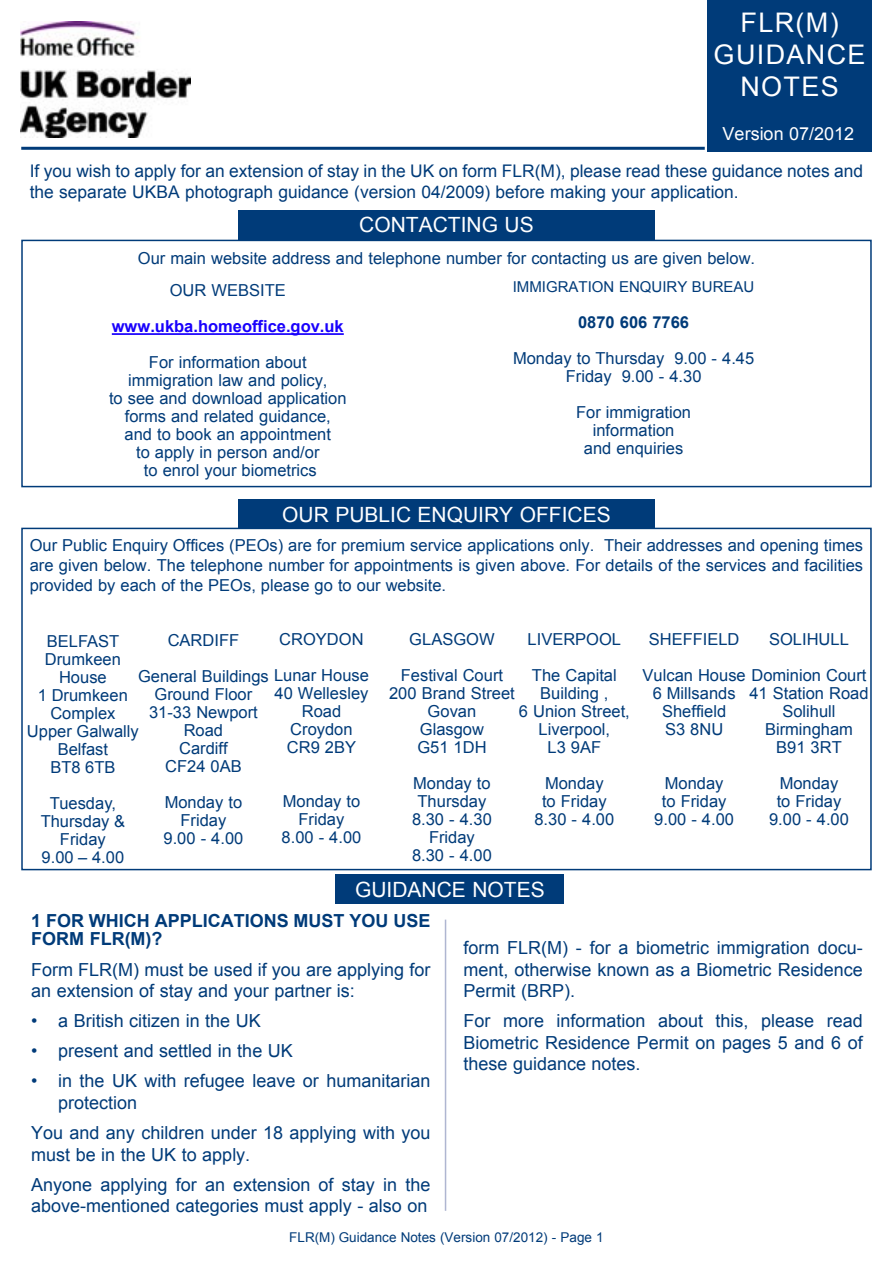
<style>
.page{position:relative;width:893px;height:1263px;background:#fff}
.page>*{position:absolute;margin:0;border:0;box-sizing:border-box;transform-origin:0 0}
.t1{font:27px/32.4px "Arial";letter-spacing:.05em;color:#fff;text-align:center}
.t2{font:21px "Arial";color:#fff}
.t3{font:18px/21.6px "Arial";color:#003b79}
.t4{font:700 18px/18px "Arial";color:#003b79}
.t5{font:18px "Arial";color:#fff}
.t6{font:17.4px/20.9px "Arial";color:#003b79}
.t7{font:16.5px/18px "Arial";color:#003b79;text-align:center}
.t8{font:700 16.5px "Arial";color:#1900fc}
.t9{font:700 16.5px "Arial";color:#003b79}
.t10{font:15px "Arial";color:#003b79}
.t11{font:13.5px "Arial";color:#003b79}
</style>
<div class="page">
<div style="left:336px;top:874px;width:228px;height:30px;background:#003b79"></div>
<hr style="left:445px;top:920px;width:1px;height:291px;background:#afb6d1">
<div style="left:708px;top:0;width:164px;height:151px;background:#003b79"></div>
<hr style="left:21px;top:147px;width:684px;height:3px;background:#003b79">
<div style="left:21px;top:240px;width:851px;height:247px;border:2px solid #003b79"></div>
<div style="left:238px;top:210px;width:417px;height:29px;background:#003b79"></div>
<hr style="left:112px;top:333px;width:232px;height:2px;background:#1900fc">
<div style="left:21px;top:528px;width:851px;height:342px;border:2px solid #003b79"></div>
<div style="left:238px;top:499px;width:417px;height:30px;background:#003b79"></div>
<img style="left:21px;top:21px;width:169px;height:116px">
<h1 class="t1" style="left:714px;top:6px;width:153px">FLR(M)<br>GUIDANCE<br>NOTES</h1>
<p class="t5" style="left:723px;top:121px;width:133px">Version 07/2012</p>
<p class="t6" style="left:30px;top:161px;width:835px">If you wish to apply for an extension of stay in the UK on form FLR(M), please read these guidance notes and the separate UKBA photograph guidance (version 04/2009) before making your application.</p>
<p class="t2" style="left:359px;top:211px;width:176px">CONTACTING US</p>
<p class="t7" style="left:138px;top:250px;width:619px">Our main website address and telephone number for contacting us are given below.</p>
<p class="t7" style="left:170px;top:282px;width:117px">OUR WEBSITE</p>
<p class="t8" style="left:112px;top:316px;width:233px">www.ukba.homeoffice.gov.uk</p>
<p class="t7" style="left:109px;top:354px;width:239px">For information about immigration law and policy,<br>to see and download application forms and related guidance,<br>and to book an appointment<br>to apply in person and/or<br>to enrol your biometrics</p>
<p class="t10" style="left:513px;top:277px;width:243px">IMMIGRATION ENQUIRY BUREAU</p>
<p class="t9" style="left:578px;top:311px;width:113px">0870 606 7766</p>
<p class="t7" style="left:513px;top:349px;width:243px">Monday to Thursday 9.00 - 4.45<br>Friday 9.00 - 4.30</p>
<p class="t7" style="left:576px;top:403px;width:117px">For immigration information<br>and enquiries</p>
<p class="t2" style="left:282px;top:501px;width:17px">our</p>
<p class="t2" style="left:335px;top:501px;width:14px">public</p>
<p class="t2" style="left:418px;top:501px;width:15px">enquiry</p>
<p class="t2" style="left:520px;top:501px;width:14px">offices</p>
<p class="t7" style="left:30px;top:536px;width:835px;line-height:19.8px;text-align:justify">Our Public Enquiry Offices (PEOs) are for premium service applications only. Their addresses and opening times are given below. The telephone number for appointments is given above. For details of the services and facilities provided by each of the PEOs, please go to our website.</p>
<p class="t7" style="left:649px;top:631px;width:92px">SHEFFIELD</p>
<p class="t7" style="left:401px;top:621px;width:104px;line-height:36px">GLASGOW<br>Festival Court</p>
<p class="t7" style="left:389px;top:684px;width:127px">200 Brand Street<br>Govan<br>Glasgow<br>G51 1DH</p>
<p class="t7" style="left:412px;top:774px;width:81px">Monday to<br>Thursday<br>8.30 - 4.30<br>Friday<br>8.30 - 4.00</p>
<p class="t7" style="left:279px;top:631px;width:86px">CROYDON</p>
<p class="t7" style="left:138px;top:668px;width:232px">General Buildings Lunar House</p>
<p class="t7" style="left:274px;top:685px;width:95px">40 Wellesley</p>
<p class="t7" style="left:302px;top:703px;width:41px">Road</p>
<p class="t7" style="left:290px;top:721px;width:64px">Croydon</p>
<p class="t7" style="left:287px;top:739px;width:71px">CR9 2BY</p>
<p class="t7" style="left:643px;top:622px;width:225px;line-height:36px;text-align:left;text-indent:127px">SOLIHULL<br>Vulcan House Dominion Court</p>
<p class="t7" style="left:749px;top:685px;width:121px">41 Station Road<br>Solihull<br>Birmingham<br>B91 3RT</p>
<p class="t7" style="left:769px;top:775px;width:81px">Monday<br>to Friday<br>9.00 - 4.00</p>
<p class="t7" style="left:528px;top:622px;width:95px;line-height:36px;text-align:left">LIVERPOOL<br>The Capital</p>
<p class="t7" style="left:519px;top:685px;width:112px">Building ,<br>6 Union Street,<br>Liverpool,<br>L3 9AF</p>
<p class="t7" style="left:534px;top:775px;width:81px">Monday<br>to Friday<br>8.30 - 4.00</p>
<p class="t7" style="left:168px;top:632px;width:73px">CARDIFF</p>
<p class="t7" style="left:27px;top:632px;width:113px">BELFAST<br>Drumkeen<br>House<br>1 Drumkeen<br>Complex<br>Upper Galwally<br>Belfast<br>BT8 6TB</p>
<p class="t7" style="left:41px;top:794px;width:86px">Tuesday,<br>Thursday &amp;<br>Friday<br>9.00 – 4.00</p>
<p class="t7" style="left:653px;top:685px;width:84px">6 Millsands<br>Sheffield<br>S3 8NU</p>
<p class="t7" style="left:149px;top:686px;width:110px">Ground Floor<br>31-33 Newport<br>Road<br>Cardiff<br>CF24 0AB</p>
<p class="t7" style="left:164px;top:794px;width:81px">Monday to<br>Friday<br>9.00 - 4.00</p>
<p class="t7" style="left:654px;top:775px;width:81px">Monday<br>to Friday<br>9.00 - 4.00</p>
<p class="t7" style="left:282px;top:793px;width:81px">Monday to<br>Friday<br>8.00 - 4.00</p>
<p class="t2" style="left:355px;top:876px;width:191px">GUIDANCE NOTES</p>
<p class="t4" style="left:31px;top:913px;width:401px">1 FOR WHICH APPLICATIONS MUST YOU USE<br>FORM FLR(M)?</p>
<p class="t3" style="left:31px;top:958px;width:401px">Form FLR(M) must be used if you are applying for an extension of stay and your partner is:</p>
<p class="t3" style="left:31px;top:1010px;width:231px">• a British citizen in the UK</p>
<p class="t3" style="left:31px;top:1040px;width:263px">• present and settled in the UK</p>
<p class="t3" style="left:58px;top:1070px;width:374px;text-indent:-27px">• in the UK with refugee leave or humanitarian protection</p>
<p class="t3" style="left:31px;top:1122px;width:401px">You and any children under 18 applying with you must be in the UK to apply.</p>
<p class="t3" style="left:31px;top:1174px;width:401px">Anyone applying for an extension of stay in the above-mentioned categories must apply - also on</p>
<p class="t3" style="left:463px;top:937px;width:401px;text-align:justify">form FLR(M) - for a biometric immigration docu&shy;ment, otherwise known as a Biometric Residence Permit (BRP).</p>
<p class="t3" style="left:463px;top:1010px;width:401px;text-align:justify">For more information about this, please read Biometric Residence Permit on pages 5 and 6 of these guidance notes.</p>
<p class="t11" style="left:289px;top:1229px;width:316px">FLR(M) Guidance Notes (Version 07/2012) - Page 1</p>
</div>
